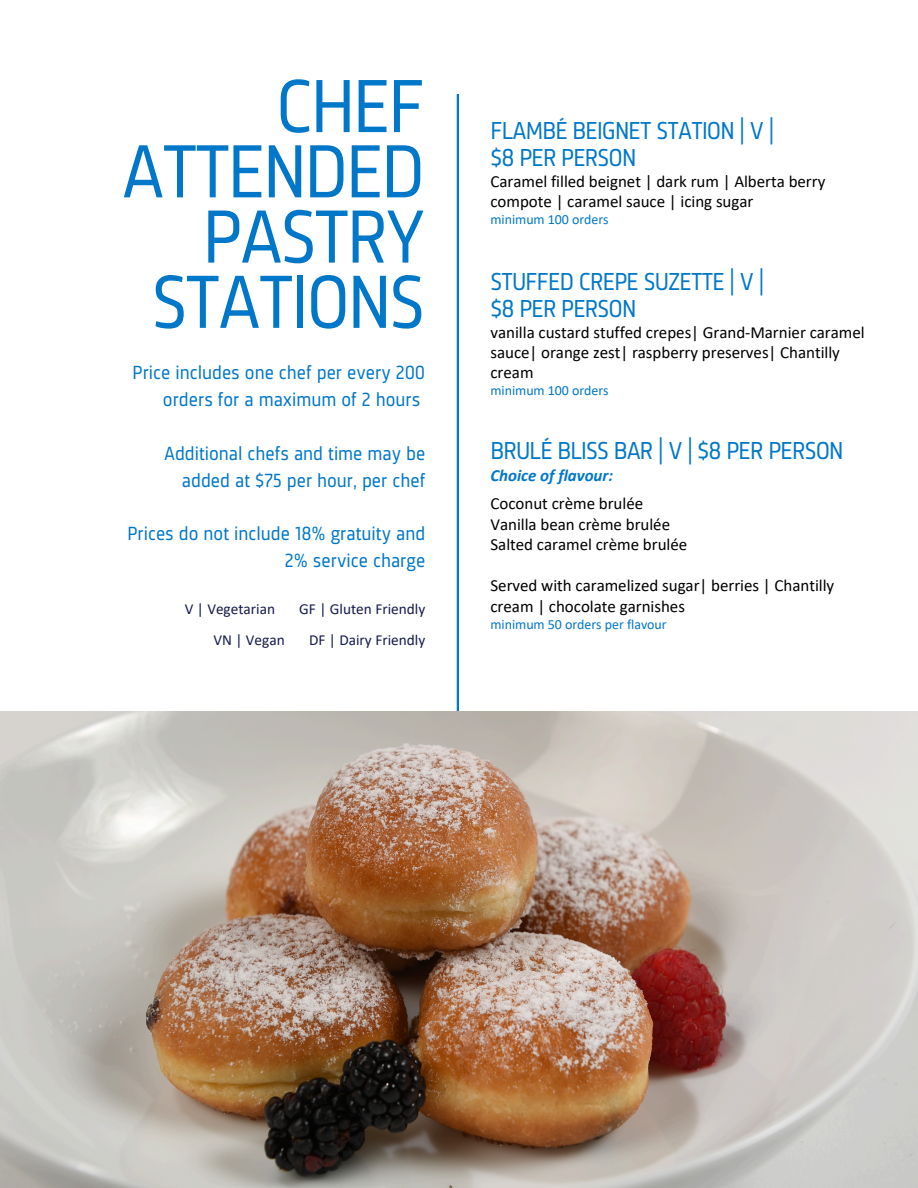
<style>
.page{position:relative;width:918px;height:1188px;background:#fff}
.page>*{position:absolute;margin:0;border:0;box-sizing:border-box;transform-origin:0 0}
.t1{font:77.7px/65.2px "Sinews Sans Pro";letter-spacing:-.035em;color:#0077c8;text-align:right}
.t2{font:25.35px/27px "Sinews Sans Pro";letter-spacing:-.035em;color:#0077c8}
.t3{font:19.65px/27px "Sinews Sans Pro";color:#0077c8;text-align:right}
.t4{font:16.95px/20.2px "Calibri";color:#000}
.t5{font:italic 700 16.95px "Calibri";color:#0077c8}
.t6{font:15.3px "Calibri";color:#141b4d}
.t7{font:13.95px "Calibri";color:#0077c8}
</style>
<div class="page">
<hr style="left:457px;top:94px;width:2px;height:657px;background:#0077c8">
<img style="left:0;top:711px;width:918px;height:477px">
<p class="t1" style="left:122px;top:73px;width:305px">CHEF<br>ATTENDED<br>PASTRY<br>STATIONS</p>
<p class="t3" style="left:133px;top:358px;width:294px">Price includes one chef per every 200 orders for a maximum of 2 hours</p>
<h2 class="t3" style="left:164px;top:439px;width:263px">Additional chefs and time may be added at $75 per hour, per chef</h2>
<p class="t3" style="left:127px;top:520px;width:299px">Prices do not include 18% gratuity and<br>2% service charge</p>
<p class="t6" style="left:185px;top:602px;width:92px">V | Vegetarian</p>
<p class="t6" style="left:299px;top:602px;width:128px">GF | Gluten Friendly</p>
<h2 class="t6" style="left:213px;top:634px;width:73px">VN | Vegan</h2>
<h2 class="t6" style="left:309px;top:634px;width:118px">DF | Dairy Friendly</h2>
<p class="t2" style="left:490px;top:117px;width:285px">FLAMBÉ BEIGNET STATION | V | $8 PER PERSON</p>
<h3 class="t4" style="left:490px;top:172px;width:336px">Caramel filled beignet | dark rum | Alberta berry compote | caramel sauce | icing sugar</h3>
<h3 class="t7" style="left:490px;top:213px;width:120px">minimum 100 orders</h3>
<h3 class="t2" style="left:490px;top:268px;width:275px">STUFFED CREPE SUZETTE | V | $8 PER PERSON</h3>
<h2 class="t4" style="left:490px;top:324px;width:376px">vanilla custard stuffed crepes| Grand-Marnier caramel sauce| orange zest| raspberry preserves| Chantilly cream</h2>
<h4 class="t7" style="left:490px;top:385px;width:120px">minimum 100 orders</h4>
<p class="t2" style="left:490px;top:437px;width:355px">BRULÉ BLISS BAR | V | $8 PER PERSON</p>
<p class="t5" style="left:490px;top:468px;width:124px">Choice of flavour:</p>
<p class="t4" style="left:490px;top:495px;width:154px">Coconut crème brulée</p>
<p class="t4" style="left:490px;top:515px;width:181px">Vanilla bean crème brulée</p>
<p class="t4" style="left:490px;top:536px;width:198px">Salted caramel crème brulée</p>
<p class="t4" style="left:490px;top:577px;width:345px">Served with caramelized sugar| berries | Chantilly cream | chocolate garnishes</p>
<p class="t7" style="left:490px;top:619px;width:178px">minimum 50 orders per flavour</p>
</div>
